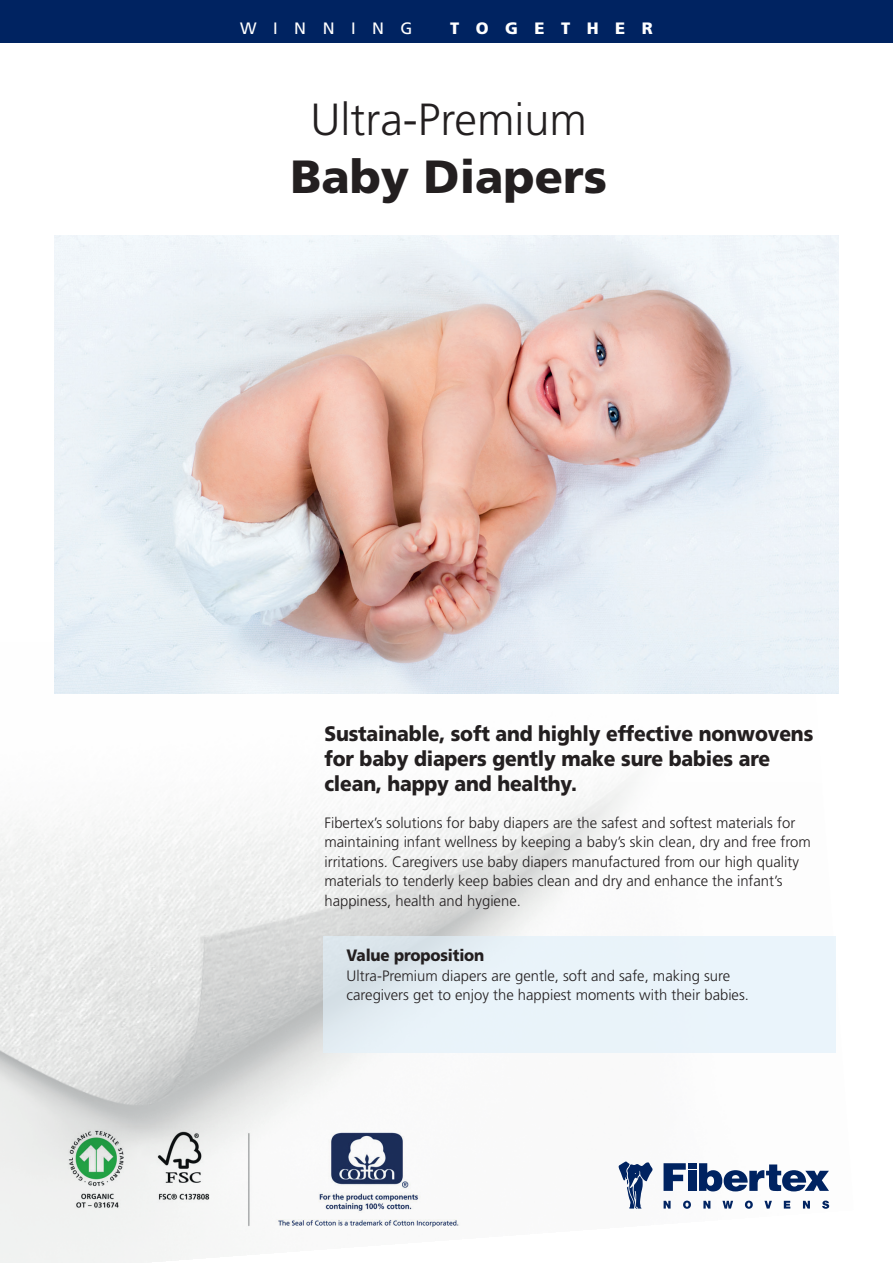
<style>
.page{position:relative;width:893px;height:1263px;background:#fff}
.page>*{position:absolute;margin:0;border:0;box-sizing:border-box;transform-origin:0 0}
.t1{font:900 46.5px "Frutiger LT Std";color:#231f20}
.t2{font:300 45px "Frutiger LT Std";color:#231f20}
.t3{font:900 21px/25.2px "Frutiger LT Std";letter-spacing:-.01em;color:#231f20;scale:.92 1}
.t4{font:900 16.5px "Frutiger LT Std";letter-spacing:-.01em;color:#231f20;scale:.92 1}
.t5{font:900 16.5px "Frutiger LT Std";letter-spacing:1em;color:#fff}
.t6{font:16.5px "Frutiger LT Std";letter-spacing:1em;color:#fff}
.t7{font:300 15px/19.5px "Frutiger LT Std";color:#231f20}
</style>
<div class="page">
<img style="left:0;top:777px;width:836px;height:486px">
<div style="left:0;top:0;width:893px;height:43px;background:#002361"></div>
<div style="left:688px;top:1171px;width:8px;height:20px;background:#002361"></div>
<svg style="left:663px;top:1163px;width:23px;height:28px"></svg>
<div style="left:688px;top:1163px;width:8px;height:6px;background:#002361"></div>
<svg style="left:699px;top:1163px;width:130px;height:28px"></svg>
<svg style="left:664px;top:1201px;width:7px;height:7px"></svg>
<svg style="left:683px;top:1200px;width:8px;height:9px"></svg>
<svg style="left:745px;top:1200px;width:8px;height:9px"></svg>
<svg style="left:803px;top:1201px;width:7px;height:7px"></svg>
<svg style="left:784px;top:1201px;width:6px;height:7px"></svg>
<svg style="left:822px;top:1200px;width:7px;height:9px"></svg>
<svg style="left:722px;top:1201px;width:11px;height:7px"></svg>
<svg style="left:764px;top:1201px;width:8px;height:7px"></svg>
<svg style="left:703px;top:1201px;width:7px;height:7px"></svg>
<svg style="left:619px;top:1161px;width:34px;height:48px"></svg>
<img style="left:54px;top:235px;width:785px;height:459px">
<div style="left:323px;top:935px;width:513px;height:117px;background:linear-gradient(to right,#e0eaf0,#eef7fe)"></div>
<img style="left:59px;top:1127px;width:411px;height:102px">
<p class="t6" style="left:240px;top:18px;width:174px">WINNING</p>
<p class="t5" style="left:450px;top:18px;width:204px">TOGETHER</p>
<h2 class="t2" style="left:310px;top:94px;width:278px">Ultra-Premium</h2>
<h1 class="t1" style="left:290px;top:149px;width:318px">Baby Diapers</h1>
<h3 class="t3" style="left:324px;top:721px;width:533px">Sustainable, soft and highly effective nonwovens for baby diapers gently make sure babies are clean, happy and healthy.</h3>
<p class="t7" style="left:324px;top:813px;width:488px">Fibertex’s solutions for baby diapers are the safest and softest materials for maintaining infant wellness by keeping a baby’s skin clean, dry and free from irritations. Caregivers use baby diapers manufactured from our high quality materials to tenderly keep babies clean and dry and enhance the infant’s happiness, health and hygiene.</p>
<p class="t4" style="left:347px;top:945px;width:151px">Value proposition</p>
<p class="t7" style="left:347px;top:966px;width:404px">Ultra-Premium diapers are gentle, soft and safe, making sure caregivers get to enjoy the happiest moments with their babies.</p>
</div>
